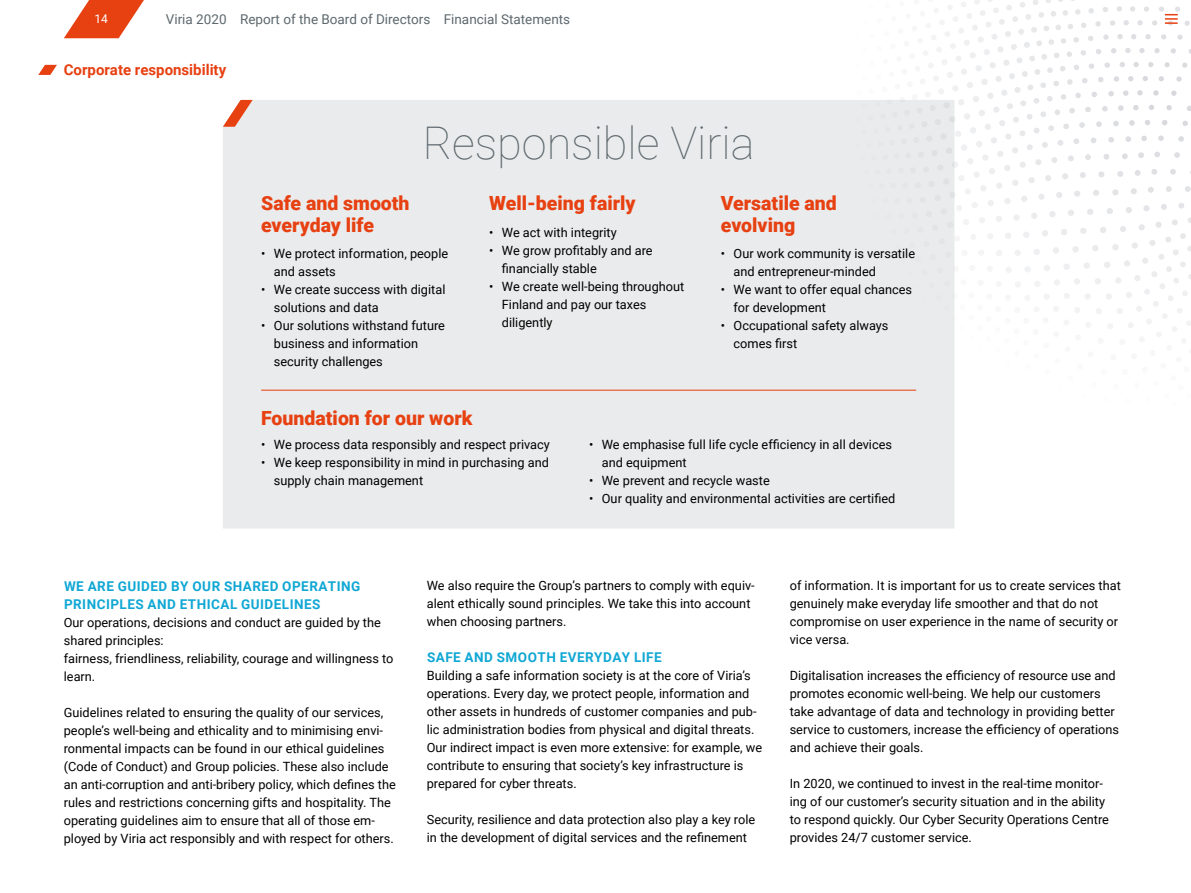
<style>
.page{position:relative;width:1191px;height:893px;background:#fff}
.page>*{position:absolute;margin:0;border:0;box-sizing:border-box;transform-origin:0 0}
.t1{font:100 45px "Roboto";color:#5d686e}
.t2{font:900 19.5px/22.5px "Roboto";color:#e74011}
.t3{font:700 15px "Roboto";color:#e74011}
.t4{font:700 13.5px/18px "Roboto";letter-spacing:.035em;color:#10a7d4}
.t5{font:13.5px "Roboto";color:#5d686e}
.t6{font:12.75px/18px "Roboto";color:#000}
.t7{font:12px "Roboto";color:#fff}
</style>
<div class="page">
<svg style="left:64px;top:0;width:80px;height:38px"></svg>
<svg style="left:904px;top:0;width:287px;height:417px"></svg>
<div style="left:223px;top:100px;width:731px;height:429px;background:#eaebec"></div>
<hr style="left:261px;top:390px;width:655px;height:1px;background:#e74011">
<svg style="left:223px;top:100px;width:30px;height:27px"></svg>
<svg style="left:38px;top:65px;width:19px;height:10px"></svg>
<p class="t7" style="left:94px;top:10px;width:15px">14</p>
<p class="t5" style="left:166px;top:10px;width:406px">Viria 2020 Report of the Board of Directors Financial Statements</p>
<p class="t3" style="left:64px;top:59px;width:164px">Corporate responsibility</p>
<h1 class="t1" style="left:423px;top:112px;width:333px">Responsible Viria</h1>
<h2 class="t2" style="left:261px;top:191px;width:150px">Safe and smooth everyday life</h2>
<h2 class="t2" style="left:721px;top:191px;width:118px">Versatile and evolving</h2>
<h2 class="t2" style="left:489px;top:191px;width:148px">Well-being fairly</h2>
<p class="t6" style="left:489px;top:223px;width:129px">• We act with integrity</p>
<p class="t6" style="left:502px;top:241px;width:152px;text-indent:-13px">• We grow profitably and are financially stable</p>
<p class="t6" style="left:502px;top:277px;width:184px;text-indent:-13px">• We create well-being throughout<br>Finland and pay our taxes diligently</p>
<p class="t6" style="left:274px;top:244px;width:176px;text-indent:-13px">• We protect information, people and assets</p>
<p class="t6" style="left:274px;top:280px;width:173px;text-indent:-13px">• We create success with digital solutions and data</p>
<p class="t6" style="left:274px;top:316px;width:173px;text-indent:-13px">• Our solutions withstand future business and information security challenges</p>
<p class="t6" style="left:733px;top:244px;width:183px;text-indent:-13px">• Our work community is versatile and entrepreneur-minded</p>
<p class="t6" style="left:733px;top:280px;width:180px;text-indent:-13px">• We want to offer equal chances for development</p>
<p class="t6" style="left:733px;top:316px;width:156px;text-indent:-13px">• Occupational safety always comes first</p>
<h2 class="t2" style="left:261px;top:406px;width:213px">Foundation for our work</h2>
<p class="t6" style="left:261px;top:435px;width:290px">• We process data responsibly and respect privacy</p>
<p class="t6" style="left:274px;top:453px;width:277px;text-indent:-13px">• We keep responsibility in mind in purchasing and supply chain management</p>
<p class="t6" style="left:602px;top:435px;width:292px;text-indent:-13px">• We emphasise full life cycle efficiency in all devices and equipment</p>
<p class="t6" style="left:589px;top:471px;width:182px">• We prevent and recycle waste</p>
<p class="t6" style="left:589px;top:489px;width:308px">• Our quality and environmental activities are certified</p>
<p class="t4" style="left:64px;top:576px;width:298px">WE ARE GUIDED BY OUR SHARED OPERATING<br>PRINCIPLES AND ETHICAL GUIDELINES</p>
<p class="t6" style="left:64px;top:613px;width:331px">Our operations, decisions and conduct are guided by the shared principles:<br>fairness, friendliness, reliability, courage and willingness to learn.</p>
<p class="t6" style="left:64px;top:703px;width:333px">Guidelines related to ensuring the quality of our services, people’s well-being and ethicality and to minimising envi&shy;ronmental impacts can be found in our ethical guidelines (Code of Conduct) and Group policies. These also include an anti-corruption and anti-bribery policy, which defines the rules and restrictions concerning gifts and hospitality. The operating guidelines aim to ensure that all of those em&shy;ployed by Viria act responsibly and with respect for others.</p>
<p class="t6" style="left:427px;top:576px;width:329px">We also require the Group’s partners to comply with equiv&shy;alent ethically sound principles. We take this into account when choosing partners.</p>
<p class="t4" style="left:427px;top:648px;width:236px">SAFE AND SMOOTH EVERYDAY LIFE</p>
<p class="t6" style="left:427px;top:666px;width:337px">Building a safe information society is at the core of Viria’s operations. Every day, we protect people, information and other assets in hundreds of customer companies and pub&shy;lic administration bodies from physical and digital threats.<br>Our indirect impact is even more extensive: for example, we contribute to ensuring that society’s key infrastructure is prepared for cyber threats.</p>
<p class="t6" style="left:427px;top:810px;width:330px">Security, resilience and data protection also play a key role in the development of digital services and the refinement</p>
<p class="t6" style="left:789px;top:576px;width:333px">of information. It is important for us to create services that genuinely make everyday life smoother and that do not compromise on user experience in the name of security or vice versa.</p>
<p class="t6" style="left:789px;top:666px;width:331px">Digitalisation increases the efficiency of resource use and promotes economic well-being. We help our customers take advantage of data and technology in providing better service to customers, increase the efficiency of operations and achieve their goals.</p>
<p class="t6" style="left:789px;top:774px;width:321px">In 2020, we continued to invest in the real-time monitor&shy;ing of our customer’s security situation and in the ability to respond quickly. Our Cyber Security Operations Centre provides 24/7 customer service.</p>
</div>
